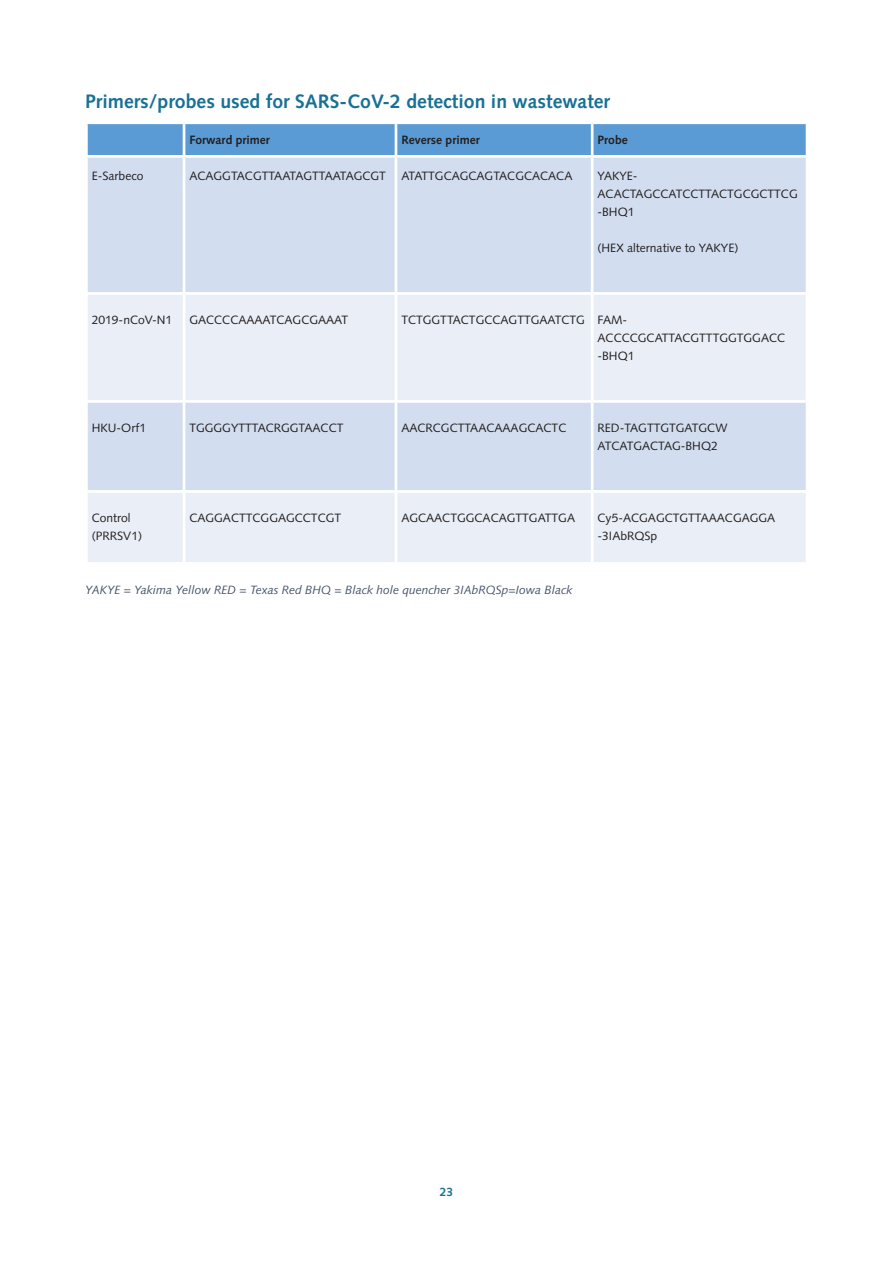
<style>
.page{position:relative;width:893px;height:1263px;background:#fff}
.page>*{position:absolute;margin:0;border:0;box-sizing:border-box;transform-origin:0 0}
.Header_2{font:700 19.5px "Syntax LT Std";color:#187194}
.Tbl_Bod{font:12.15px/18px "Syntax LT Std";color:#231f20}
.Tbl_Head{font:700 12.15px "Syntax LT Std";color:#231f20}
.Figure{font:italic 12px "Syntax LT Std";color:#44546a}
.Page_Numbers_Style{font:700 12px "Syntax LT Std";color:#187194}
</style>
<div class="page">
<div style="left:88px;top:124px;width:718px;height:31px;background:#5b9bd5"></div>
<div style="left:88px;top:158px;width:718px;height:134px;background:#d2deef"></div>
<svg style="left:88px;top:295px;width:718px;height:267px;background:#e2e9f4"></svg>
<hr style="left:183px;top:124px;width:2px;height:31px;background:#fff">
<hr style="left:395px;top:124px;width:2px;height:31px;background:#fff">
<hr style="left:591px;top:124px;width:2px;height:31px;background:#fff">
<hr style="left:183px;top:295px;width:2px;height:105px;background:#fff">
<hr style="left:395px;top:295px;width:2px;height:105px;background:#fff">
<hr style="left:591px;top:295px;width:2px;height:105px;background:#fff">
<hr style="left:183px;top:493px;width:2px;height:69px;background:#fff">
<hr style="left:395px;top:493px;width:2px;height:69px;background:#fff">
<hr style="left:591px;top:493px;width:2px;height:69px;background:#fff">
<hr style="left:183px;top:158px;width:2px;height:134px;background:#fff">
<hr style="left:395px;top:158px;width:2px;height:134px;background:#fff">
<hr style="left:591px;top:158px;width:2px;height:134px;background:#fff">
<hr style="left:85px;top:400px;width:99px;height:3px;background:#fff">
<hr style="left:85px;top:490px;width:99px;height:3px;background:#fff">
<hr style="left:184px;top:400px;width:212px;height:3px;background:#fff">
<hr style="left:183px;top:403px;width:2px;height:87px;background:#fff">
<hr style="left:184px;top:490px;width:212px;height:3px;background:#fff">
<hr style="left:396px;top:400px;width:196px;height:3px;background:#fff">
<hr style="left:395px;top:403px;width:2px;height:87px;background:#fff">
<hr style="left:396px;top:490px;width:196px;height:3px;background:#fff">
<hr style="left:592px;top:400px;width:216px;height:3px;background:#fff">
<hr style="left:591px;top:403px;width:2px;height:87px;background:#fff">
<hr style="left:592px;top:490px;width:216px;height:3px;background:#fff">
<p class="Header_2" style="left:85px;top:90px;width:527px">Primers/probes used for SARS-CoV-2 detection in wastewater</p>
<p class="Tbl_Head" style="left:189px;top:133px;width:82px">Forward primer</p>
<p class="Tbl_Head" style="left:401px;top:133px;width:80px">Reverse primer</p>
<p class="Tbl_Head" style="left:598px;top:133px;width:32px">Probe</p>
<p class="Tbl_Bod" style="left:92px;top:167px;width:53px">E-Sarbeco</p>
<p class="Tbl_Bod" style="left:189px;top:167px;width:198px">ACAGGTACGTTAATAGTTAATAGCGT</p>
<p class="Tbl_Bod" style="left:401px;top:167px;width:173px">ATATTGCAGCAGTACGCACACA</p>
<p class="Tbl_Bod" style="left:598px;top:167px;width:202px">YAKYE-<br>ACACTAGCCATCCTTACTGCGCTTCG -BHQ1</p>
<p class="Tbl_Bod" style="left:598px;top:239px;width:142px">(HEX alternative to YAKYE)</p>
<p class="Tbl_Bod" style="left:92px;top:311px;width:82px">2019-nCoV-N1</p>
<p class="Tbl_Bod" style="left:189px;top:311px;width:160px">GACCCCAAAATCAGCGAAAT</p>
<p class="Tbl_Bod" style="left:401px;top:311px;width:185px">TCTGGTTACTGCCAGTTGAATCTG</p>
<p class="Tbl_Bod" style="left:598px;top:311px;width:189px">FAM-<br>ACCCCGCATTACGTTTGGTGGACC -BHQ1</p>
<p class="Tbl_Bod" style="left:92px;top:419px;width:56px">HKU-Orf1</p>
<p class="Tbl_Bod" style="left:189px;top:419px;width:156px">TGGGGYTTTACRGGTAACCT</p>
<p class="Tbl_Bod" style="left:401px;top:419px;width:167px">AACRCGCTTAACAAAGCACTC</p>
<p class="Tbl_Bod" style="left:598px;top:419px;width:131px">RED-TAGTTGTGATGCW<br>ATCATGACTAG-BHQ2</p>
<p class="Tbl_Bod" style="left:92px;top:509px;width:52px">Control (PRRSV1)</p>
<p class="Tbl_Bod" style="left:189px;top:509px;width:153px">CAGGACTTCGGAGCCTCGT</p>
<p class="Tbl_Bod" style="left:401px;top:509px;width:175px">AGCAACTGGCACAGTTGATTGA</p>
<p class="Tbl_Bod" style="left:598px;top:509px;width:179px">Cy5-ACGAGCTGTTAAACGAGGA -3IAbRQSp</p>
<p class="Figure" style="left:85px;top:583px;width:489px">YAKYE = Yakima Yellow RED = Texas Red BHQ = Black hole quencher 3IAbRQSp=Iowa Black</p>
<p class="Page_Numbers_Style" style="left:440px;top:1185px;width:15px">23</p>
</div>
